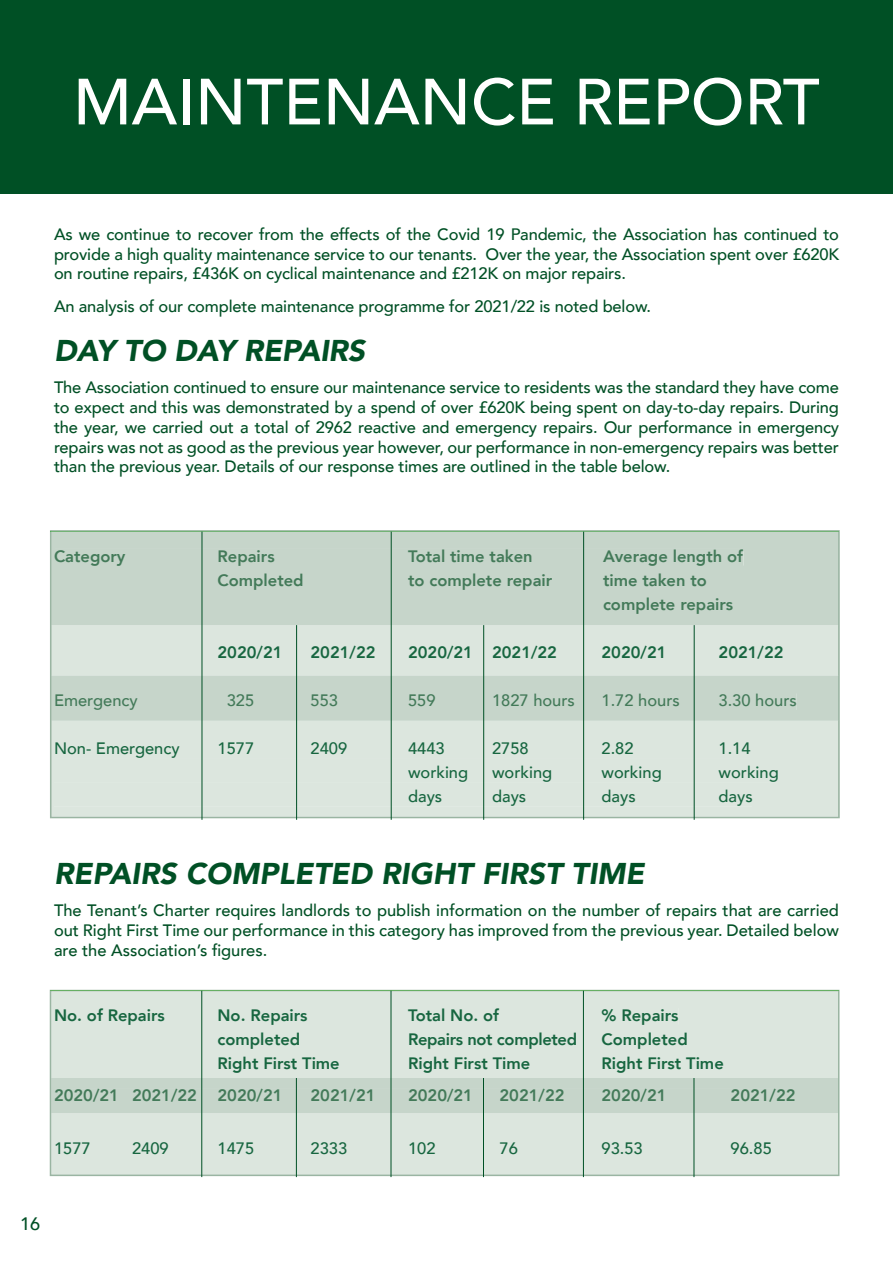
<style>
.page{position:relative;width:893px;height:1263px;background:#fff}
.page>*{position:absolute;margin:0;border:0;box-sizing:border-box;transform-origin:0 0}
.t1{font:500 64.5px "Avenir";color:#fff}
.t2{font:italic 900 30px "Avenir";color:#005025}
.t3{font:500 18px "Avenir";color:#005025}
.t4{font:500 16.5px/19.8px "Avenir";letter-spacing:-.01em;color:#005025;text-align:justify}
.t5{font:800 16.5px/24px "Avenir";color:#437a59}
.t6{font:800 16.5px "Avenir";color:#176640}
.t7{font:500 16.5px "Avenir";color:#176640}
.t8{font:500 16.5px "Avenir";color:#437a59}
.t9{font:800 16.5px "Avenir";letter-spacing:-.02em;color:#176640}
</style>
<div class="page">
<div style="left:0;top:0;width:893px;height:193px;background:#005025"></div>
<div style="left:51px;top:625px;width:788px;height:192px;background:#dce6de"></div>
<div style="left:54px;top:645px;width:729px;height:14px;background:#dce6de"></div>
<div style="left:56px;top:742px;width:695px;height:16px;background:#dce6de"></div>
<div style="left:54px;top:766px;width:724px;height:16px;background:#dce6de"></div>
<div style="left:54px;top:790px;width:698px;height:16px;background:#dce6de"></div>
<div style="left:51px;top:532px;width:788px;height:93px;background:#c6d5ca"></div>
<svg style="left:51px;top:531px;width:788px;height:1px"></svg>
<div style="left:55px;top:549px;width:688px;height:17px;background:#c6d5ca"></div>
<div style="left:54px;top:573px;width:653px;height:16px;background:#c6d5ca"></div>
<div style="left:54px;top:597px;width:679px;height:16px;background:#c6d5ca"></div>
<svg style="left:52px;top:675px;width:786px;height:46px;background:#c6d5ca"></svg>
<hr style="left:838px;top:675px;width:1px;height:46px;background:#9ab5a2">
<hr style="left:51px;top:675px;width:1px;height:46px;background:#9ab5a2">
<div style="left:56px;top:693px;width:740px;height:17px;background:#c6d5ca"></div>
<hr style="left:202px;top:532px;width:1px;height:288px;background:#005025">
<hr style="left:391px;top:532px;width:1px;height:288px;background:#005025">
<hr style="left:583px;top:532px;width:1px;height:288px;background:#005025">
<hr style="left:296px;top:625px;width:1px;height:195px;background:#005025">
<hr style="left:483px;top:625px;width:1px;height:195px;background:#005025">
<hr style="left:694px;top:625px;width:1px;height:195px;background:#005025">
<div style="left:50px;top:991px;width:789px;height:184px;background:#dce6de"></div>
<hr style="left:50px;top:990px;width:789px;height:1px;background:#66af63">
<div style="left:51px;top:1078px;width:787px;height:35px;background:#c6d5ca"></div>
<div style="left:55px;top:1089px;width:740px;height:13px;background:#c6d5ca"></div>
<hr style="left:838px;top:1078px;width:1px;height:35px;background:#9ab5a2">
<hr style="left:50px;top:1078px;width:1px;height:35px;background:#9ab5a2">
<hr style="left:201px;top:991px;width:1px;height:186px;background:#005025">
<hr style="left:391px;top:991px;width:1px;height:186px;background:#005025">
<hr style="left:583px;top:991px;width:1px;height:186px;background:#005025">
<hr style="left:296px;top:1078px;width:1px;height:99px;background:#005025">
<hr style="left:483px;top:1078px;width:1px;height:99px;background:#005025">
<hr style="left:694px;top:1078px;width:1px;height:99px;background:#005025">
<h1 class="t1" style="left:73px;top:46px;width:748px">MAINTENANCE REPORT</h1>
<p class="t4" style="left:54px;top:223px;width:787px">As we continue to recover from the effects of the Covid 19 Pandemic, the Association has continued to provide a high quality maintenance service to our tenants. Over the year, the Association spent over £620K on routine repairs, £436K on cyclical maintenance and £212K on major repairs.</p>
<p class="t4" style="left:54px;top:295px;width:599px">An analysis of our complete maintenance programme for 2021/22 is noted below.</p>
<h2 class="t2" style="left:54px;top:325px;width:312px">DAY TO DAY REPAIRS</h2>
<p class="t4" style="left:54px;top:377px;width:787px">The Association continued to ensure our maintenance service to residents was the standard they have come to expect and this was demonstrated by a spend of over £620K being spent on day-to-day repairs. During the year, we carried out a total of 2962 reactive and emergency repairs. Our performance in emergency repairs was not as good as the previous year however, our performance in non-emergency repairs was better than the previous year. Details of our response times are outlined in the table below.</p>
<p class="t5" style="left:54px;top:544px;width:73px">Category</p>
<p class="t5" style="left:217px;top:544px;width:59px">Repairs</p>
<p class="t5" style="left:408px;top:544px;width:126px">Total time taken</p>
<p class="t5" style="left:603px;top:544px;width:141px">Average length of</p>
<p class="t5" style="left:217px;top:568px;width:88px">Completed</p>
<p class="t5" style="left:408px;top:568px;width:146px">to complete repair</p>
<p class="t5" style="left:603px;top:568px;width:132px">time taken to complete repairs</p>
<p class="t6" style="left:217px;top:639px;width:67px">2020/21</p>
<p class="t6" style="left:310px;top:639px;width:67px">2021/22</p>
<p class="t6" style="left:408px;top:639px;width:151px">2020/21 2021/22</p>
<p class="t6" style="left:601px;top:639px;width:67px">2020/21</p>
<p class="t6" style="left:718px;top:639px;width:67px">2021/22</p>
<p class="t8" style="left:54px;top:686px;width:85px">Emergency</p>
<p class="t8" style="left:227px;top:686px;width:29px">325</p>
<p class="t8" style="left:311px;top:686px;width:29px">553</p>
<p class="t8" style="left:408px;top:686px;width:29px">559</p>
<p class="t8" style="left:492px;top:686px;width:84px">1827 hours</p>
<p class="t8" style="left:601px;top:686px;width:80px">1.72 hours</p>
<p class="t8" style="left:718px;top:686px;width:80px">3.30 hours</p>
<p class="t7" style="left:54px;top:734px;width:127px">Non- Emergency</p>
<p class="t7" style="left:218px;top:734px;width:38px">1577</p>
<p class="t7" style="left:311px;top:734px;width:38px">2409</p>
<p class="t7" style="left:408px;top:734px;width:38px">4443</p>
<p class="t7" style="left:492px;top:734px;width:38px">2758</p>
<p class="t7" style="left:601px;top:734px;width:34px">2.82</p>
<p class="t7" style="left:718px;top:734px;width:34px">1.14</p>
<p class="t7" style="left:408px;top:758px;width:62px">working</p>
<p class="t7" style="left:492px;top:758px;width:62px">working</p>
<p class="t7" style="left:602px;top:758px;width:62px">working</p>
<p class="t7" style="left:719px;top:758px;width:62px">working</p>
<p class="t7" style="left:408px;top:782px;width:36px">days</p>
<p class="t7" style="left:492px;top:782px;width:36px">days</p>
<p class="t7" style="left:602px;top:782px;width:36px">days</p>
<p class="t7" style="left:719px;top:782px;width:36px">days</p>
<h2 class="t2" style="left:54px;top:848px;width:592px">REPAIRS COMPLETED RIGHT FIRST TIME</h2>
<p class="t4" style="left:54px;top:899px;width:787px">The Tenant’s Charter requires landlords to publish information on the number of repairs that are carried out Right First Time our performance in this category has improved from the previous year. Detailed below are the Association’s figures.</p>
<p class="t6" style="left:54px;top:1002px;width:112px">No. of Repairs</p>
<p class="t6" style="left:218px;top:1002px;width:92px">No. Repairs</p>
<p class="t6" style="left:408px;top:1002px;width:92px">Total No. of</p>
<p class="t6" style="left:602px;top:1002px;width:79px">% Repairs</p>
<p class="t6" style="left:218px;top:1026px;width:84px">completed</p>
<p class="t9" style="left:408px;top:1026px;width:171px">Repairs not completed</p>
<p class="t6" style="left:602px;top:1026px;width:88px">Completed</p>
<p class="t6" style="left:218px;top:1050px;width:124px">Right First Time</p>
<p class="t6" style="left:408px;top:1050px;width:124px">Right First Time</p>
<p class="t6" style="left:602px;top:1050px;width:124px">Right First Time</p>
<p class="t5" style="left:54px;top:1084px;width:230px">2020/21 2021/22 2020/21</p>
<p class="t5" style="left:310px;top:1084px;width:67px">2021/21</p>
<p class="t5" style="left:408px;top:1084px;width:67px">2020/21</p>
<p class="t5" style="left:499px;top:1084px;width:67px">2021/22</p>
<p class="t5" style="left:601px;top:1084px;width:67px">2020/21</p>
<p class="t5" style="left:730px;top:1084px;width:67px">2021/22</p>
<p class="t7" style="left:54px;top:1134px;width:38px">1577</p>
<p class="t7" style="left:132px;top:1134px;width:38px">2409</p>
<p class="t7" style="left:217px;top:1134px;width:38px">1475</p>
<p class="t7" style="left:310px;top:1134px;width:38px">2333</p>
<p class="t7" style="left:408px;top:1134px;width:29px">102</p>
<p class="t7" style="left:499px;top:1134px;width:20px">76</p>
<p class="t7" style="left:601px;top:1134px;width:43px">93.53</p>
<p class="t7" style="left:730px;top:1134px;width:43px">96.85</p>
<p class="t3" style="left:20px;top:1208px;width:22px">16</p>
</div>
